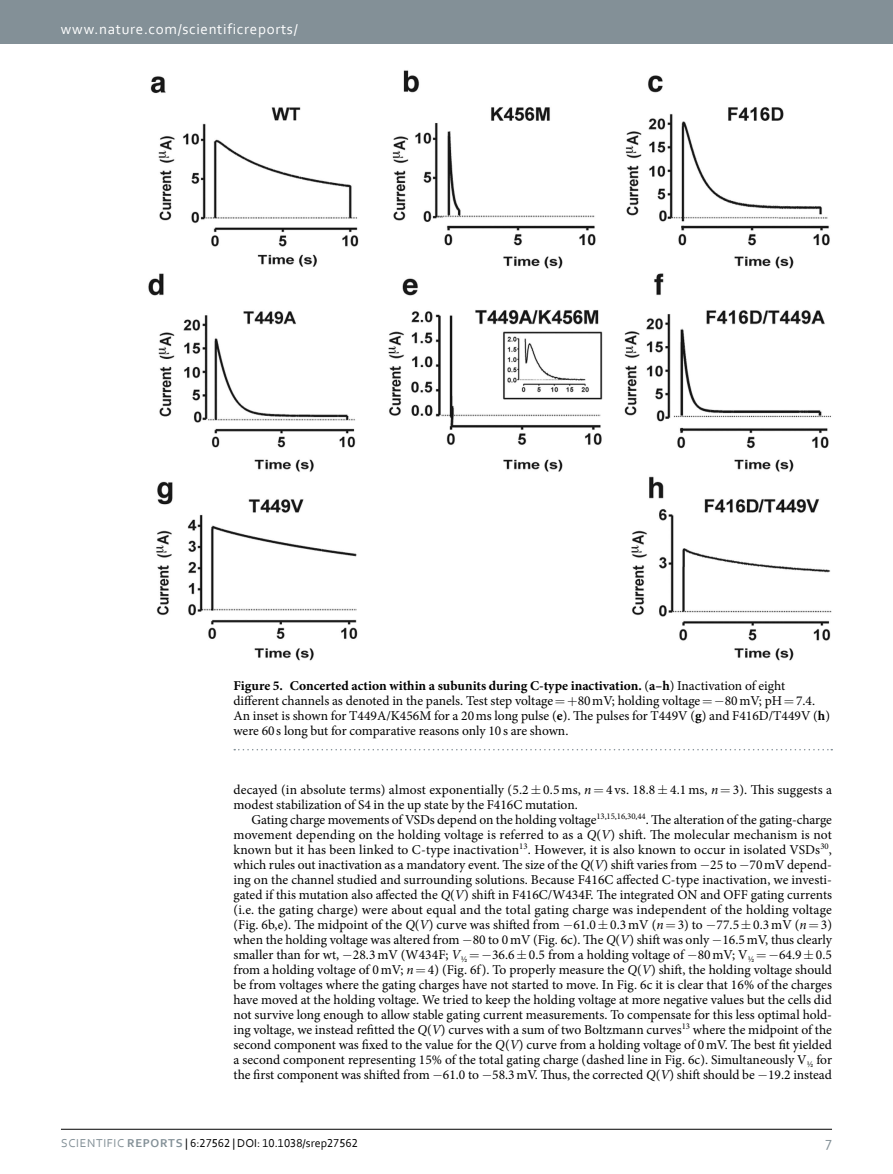
<style>
.page{position:relative;width:893px;height:1174px;background:#fff}
.page>*{position:absolute;margin:0;border:0;box-sizing:border-box;transform-origin:0 0}
.t1{font:15px "Corbel";letter-spacing:.045em;color:#fff}
.t2{font:15px "Corbel";color:#839097}
.t3{font:13.5px/15px "Minion Pro";color:#000}
.t4{font:12px "Corbel";color:#000}
.s1{font-weight:700}
.s2{font-style:italic}
.s3{color:#839097}
.s4{font-weight:700;color:#839097}
</style>
<div class="page">
<div style="left:0;top:0;width:893px;height:43px;background:#839097"></div>
<hr style="left:61px;top:1129px;width:771px;height:1px;background:#000">
<img style="left:148px;top:70px;width:684px;height:591px">
<svg style="left:234px;top:749px;width:598px;height:1px"></svg>
<p class="t1" style="left:61px;top:19px;width:238px">www.nature.com/scientificreports/</p>
<p class="t3" style="left:233px;top:678px;width:553px"><span class="s1">Figure 5. Concerted action within a subunits during C-type inactivation.</span> (<span class="s1">a–h</span>) Inactivation of eight different channels as denoted in the panels. Test step voltage</p>
<p class="t3" style="left:233px;top:693px;width:598px;text-indent:344px">80mV; holding voltage −80mV; pH 7.4.<br>An inset is shown for T449A/K456M for a 20ms long pulse (<span class="s1">e</span>). The pulses for T449V (<span class="s1">g</span>) and F416D/T449V (<span class="s1">h</span>) were 60 s long but for comparative reasons only 10 s are shown.</p>
<p class="t3" style="left:233px;top:782px;width:600px">decayed (in absolute terms) almost exponentially (5.2 0.5 ms, <span class="s2">n</span> 4 vs. 18.8 4.1 ms, <span class="s2">n</span> 3). This suggests a modest stabilization of S4 in the up state by the F416C mutation.</p>
<p class="t3" style="left:233px;top:812px;width:600px;text-align:justify;text-indent:18px">Gating charge movements of VSDs depend on the holding voltage<sup>13,15,16,30,44</sup>. The alteration of the gating-charge movement depending on the holding voltage is referred to as a <span class="s2">Q</span>(<span class="s2">V</span>) shift. The molecular mechanism is not known but it has been linked to C-type inactivation<sup>13</sup>. However, it is also known to occur in isolated VSDs<sup>30</sup>, which rules out inactivation as a mandatory event. The size of the <span class="s2">Q</span>(<span class="s2">V</span>) shift varies from −25 to −70mV depend&shy;ing on the channel studied and surrounding solutions. Because F416C affected C-type inactivation, we investi&shy;gated if this mutation also affected the <span class="s2">Q</span>(<span class="s2">V</span>) shift in F416C/W434F. The integrated ON and OFF gating currents (i.e. the gating charge) were about equal and the total gating charge was independent of the holding voltage (Fig. 6b,e). The midpoint of the <span class="s2">Q</span>(<span class="s2">V</span>) curve was shifted from −61.0 0.3mV (<span class="s2">n</span> 3) to −77.5 0.3mV (<span class="s2">n</span> 3) when the holding voltage was altered from −80 to 0mV (Fig. 6c). The <span class="s2">Q</span>(<span class="s2">V</span>) shift was only −16.5mV, thus clearly smaller than for wt, −28.3mV (W434F; <span class="s2">V</span><sub>½</sub> −36.6 0.5 from a holding voltage of −80mV; V<sub>½</sub> −64.9 0.5 from a holding voltage of 0mV; <span class="s2">n</span> 4) (Fig. 6f). To properly measure the <span class="s2">Q</span>(<span class="s2">V</span>) shift, the holding voltage should be from voltages where the gating charges have not started to move. In Fig. 6c it is clear that 16% of the charges have moved at the holding voltage. We tried to keep the holding voltage at more negative values but the cells did not survive long enough to allow stable gating current measurements. To compensate for this less optimal hold&shy;ing voltage, we instead refitted the <span class="s2">Q</span>(<span class="s2">V</span>) curves with a sum of two Boltzmann curves<sup>13</sup> where the midpoint of the second component was fixed to the value for the <span class="s2">Q</span>(<span class="s2">V</span>) curve from a holding voltage of 0mV. The best fit yielded a second component representing 15% of the total gating charge (dashed line in Fig. 6c). Simultaneously V<sub>½</sub> for the first component was shifted from −61.0 to −58.3mV. Thus, the corrected <span class="s2">Q</span>(<span class="s2">V</span>) shift should be −19.2 instead</p>
<p class="t4" style="left:61px;top:1135px;width:298px"><span class="s3">Scientific</span> <span class="s4">REPORTS</span> | 6:27562 | DOI: 10.1038/srep27562</p>
<p class="t2" style="left:826px;top:1132px;width:8px">7</p>
</div>
